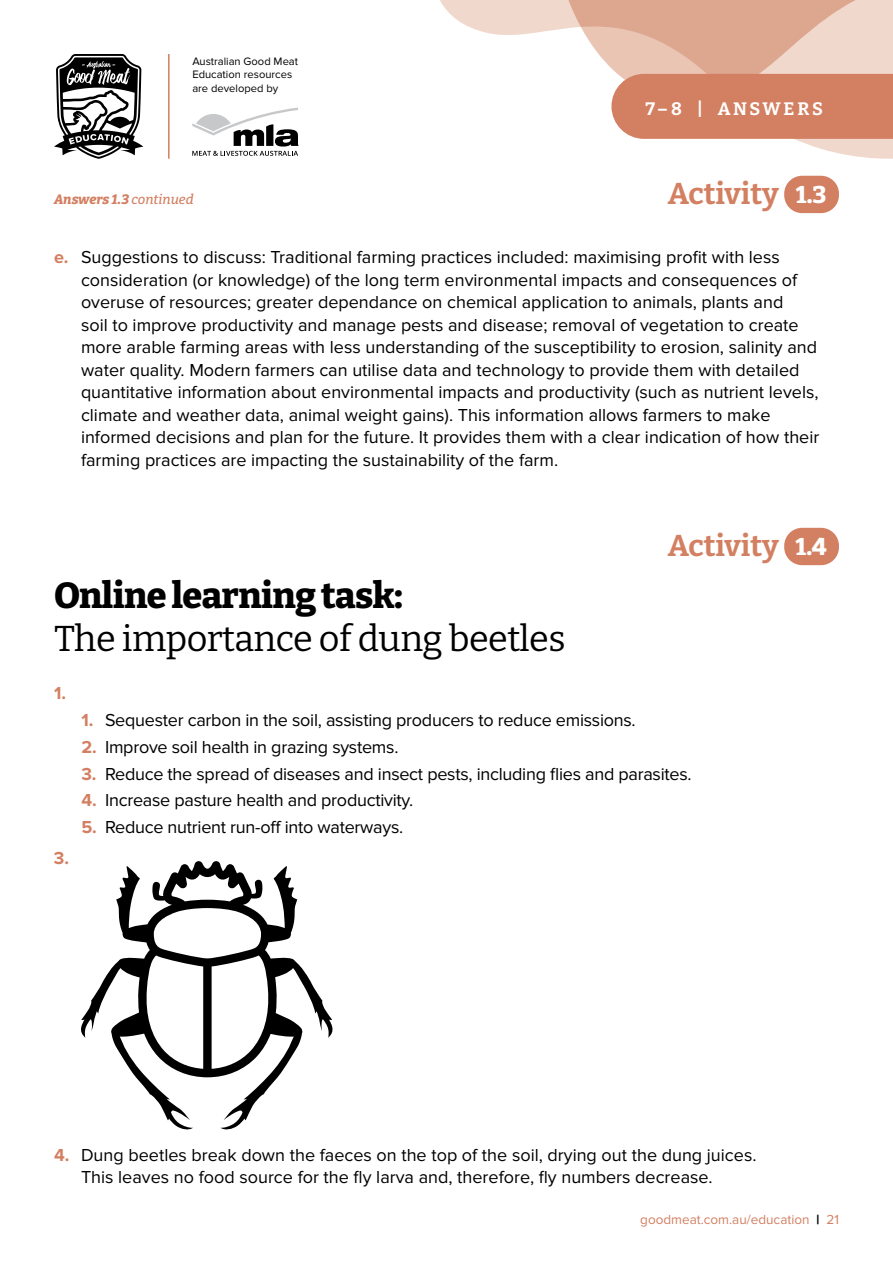
<style>
.page{position:relative;width:893px;height:1263px;background:#fff}
.page>*{position:absolute;margin:0;border:0;box-sizing:border-box;transform-origin:0 0}
.t1{font:36px "Bitter";letter-spacing:-.015em;color:#000}
.t2{font:800 36px "Bitter";letter-spacing:-.015em;color:#000}
.t3{font:700 30px "Bitter";letter-spacing:-.005em;color:#d37f61}
.t4{font:18px/22.5px "Proxima Nova";color:#000}
.t5{font:700 18px "Bitter";letter-spacing:.145em;color:#fff}
.t6{font:700 18px "Proxima Nova";color:#d37f61}
.t7{font:13.5px "Proxima Nova";color:#d37f61}
.t8{font:italic 800 13.5px "Bitter";letter-spacing:-.01em;color:#d37f61}
.t9{font:11.1px/13.5px "Proxima Nova";color:#000}
.s1{font-weight:500}
.s2{font-weight:800;font-size:24px;color:#fff}
.s3{font-weight:700;color:#d37f61}
.s4{font-family:"Proxima Nova Extrabld";color:#000}
</style>
<div class="page">
<svg style="left:440px;top:0;width:453px;height:159px"></svg>
<svg style="left:561px;top:0;width:332px;height:139px;background:#e1ab96"></svg>
<svg style="left:54px;top:54px;width:89px;height:105px"></svg>
<hr style="left:168px;top:54px;width:2px;height:105px;background:#d37f61">
<svg style="left:192px;top:108px;width:107px;height:48px"></svg>
<div style="left:784px;top:176px;width:55px;height:37px;background:#d37f61;border-radius:18px"></div>
<div style="left:784px;top:528px;width:55px;height:37px;background:#d37f61;border-radius:18px"></div>
<svg style="left:81px;top:861px;width:252px;height:269px"></svg>
<p class="t9" style="left:192px;top:55px;width:107px">Australian Good Meat<br>Education resources are developed by</p>
<p class="t8" style="left:54px;top:191px;width:141px">Answers 1.3 <span class="s1">continued</span></p>
<p class="t5" style="left:645px;top:97px;width:179px">7–8 | ANSWERS</p>
<h2 class="t3" style="left:668px;top:175px;width:160px">Activity <span class="s2">1.3</span></h2>
<p class="t4" style="left:81px;top:246px;width:740px;text-indent:-27px"><span class="s3">e.</span> Suggestions to discuss: Traditional farming practices included: maximising profit with less consideration (or knowledge) of the long term environmental impacts and consequences of overuse of resources; greater dependance on chemical application to animals, plants and<br>soil to improve productivity and manage pests and disease; removal of vegetation to create more arable farming areas with less understanding of the susceptibility to erosion, salinity and water quality. Modern farmers can utilise data and technology to provide them with detailed quantitative information about environmental impacts and productivity (such as nutrient levels, climate and weather data, animal weight gains). This information allows farmers to make informed decisions and plan for the future. It provides them with a clear indication of how their farming practices are impacting the sustainability of the farm.</p>
<h2 class="t3" style="left:668px;top:527px;width:161px">Activity <span class="s2">1.4</span></h2>
<h1 class="t2" style="left:54px;top:573px;width:350px">Online learning task:</h1>
<h1 class="t1" style="left:54px;top:616px;width:513px">The importance of dung beetles</h1>
<p class="t6" style="left:54px;top:683px;width:14px">1.</p>
<p class="t4" style="left:82px;top:709px;width:556px"><span class="s3">1.</span> Sequester carbon in the soil, assisting producers to reduce emissions.</p>
<p class="t4" style="left:82px;top:736px;width:318px"><span class="s3">2.</span> Improve soil health in grazing systems.</p>
<p class="t4" style="left:82px;top:763px;width:611px"><span class="s3">3.</span> Reduce the spread of diseases and insect pests, including flies and parasites.</p>
<p class="t4" style="left:82px;top:789px;width:333px"><span class="s3">4.</span> Increase pasture health and productivity.</p>
<p class="t4" style="left:82px;top:816px;width:323px"><span class="s3">5.</span> Reduce nutrient run-off into waterways.</p>
<p class="t6" style="left:54px;top:848px;width:17px">3.</p>
<p class="t4" style="left:81px;top:1144px;width:677px;text-indent:-27px"><span class="s3">4.</span> Dung beetles break down the faeces on the top of the soil, drying out the dung juices.<br>This leaves no food source for the fly larva and, therefore, fly numbers decrease.</p>
<p class="t7" style="left:640px;top:1212px;width:200px">goodmeat.com.au/education <span class="s4">|</span> 21</p>
</div>
